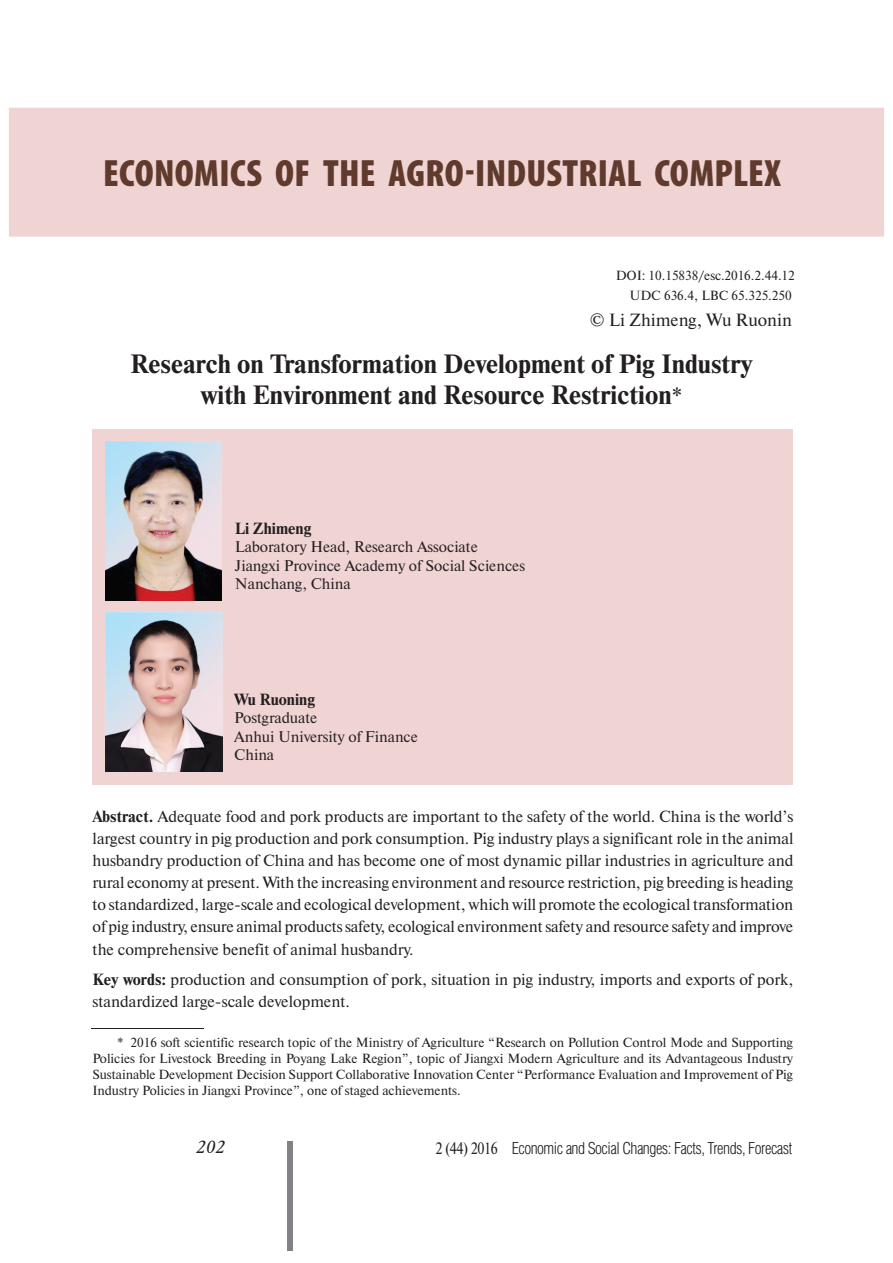
<style>
.page{position:relative;width:893px;height:1263px;background:#fff}
.page>*{position:absolute;margin:0;border:0;box-sizing:border-box;transform-origin:0 0}
.t1{font:900 condensed 38.25px "Myriad Pro";letter-spacing:.01em;color:#5f3a2d}
.t2{font:700 26.4px/31.8px "Newton C";color:#231f20;text-align:center}
.t3{font:17.7px "Newton C";color:#231f20}
.t4{font:italic 17.7px "Academy";color:#231f20}
.t5{font:300 16.65px "Helios Cond";letter-spacing:-.03em;color:#231f20}
.t6{font:16.2px/22px "Newton C";color:#231f20;text-align:justify}
.t7{font:700 16.2px "Newton C";color:#231f20}
.t8{font:15.45px/18.5px "Newton C";color:#231f20}
.t9{font:13.2px/15.9px "Newton C";color:#231f20;text-align:right}
.s1{font-family:"Minion Pro"}
.s2{font-weight:400;font-size:23.55px}
.s3{font-weight:700}
.s4{font-family:"Newton C";font-weight:400}
</style>
<div class="page">
<div style="left:287px;top:1141px;width:6px;height:109px;background:#808285"></div>
<div style="left:92px;top:429px;width:701px;height:355px;background:#f0d4d4"></div>
<hr style="left:92px;top:1028px;width:112px;height:1px;background:#231f20">
<img style="left:105px;top:442px;width:117px;height:158px">
<img style="left:106px;top:613px;width:116px;height:158px">
<div style="left:9px;top:108px;width:875px;height:129px;background:#f0d4d4"></div>
<h1 class="t1" style="left:103px;top:160px;width:679px">ECONOMICS OF THE AGRO-INDUSTRIAL COMPLEX</h1>
<p class="t9" style="left:616px;top:266px;width:181px;line-height:20.1px">DOI: 10.15838/esc<span class="s1">.</span>2016.2.44.12<br>UDC 636.4, LBC 65.325.250</p>
<p class="t3" style="left:590px;top:314px;width:203px">© Li Zhimeng, Wu Ruonin</p>
<h2 class="t2" style="left:130px;top:350px;width:624px">Research on Transformation Development of Pig Industry with Environment and Resource Restriction<span class="s2">*</span></h2>
<p class="t7" style="left:235px;top:522px;width:78px">Li Zhimeng</p>
<p class="t8" style="left:235px;top:539px;width:291px">Laboratory Head, Research Associate<br>Jiangxi Province Academy of Social Sciences<br>Nanchang, China</p>
<p class="t7" style="left:234px;top:693px;width:82px">Wu Ruoning</p>
<p class="t8" style="left:234px;top:710px;width:185px">Postgraduate<br>Anhui University of Finance<br>China</p>
<p class="t6" style="left:93px;top:807px;width:702px"><span class="s3">Abstract.</span> Adequate food and pork products are important to the safety of the world. China is the world’s largest country in pig production and pork consumption. Pig industry plays a significant role in the animal husbandry production of China and has become one of most dynamic pillar industries in agriculture and rural economy at present. With the increasing environment and resource restriction, pig breeding is heading to standardized, large-scale and ecological development, which will promote the ecological transformation of pig industry, ensure animal products safety, ecological environment safety and resource safety and improve the comprehensive benefit of animal husbandry.</p>
<p class="t6" style="left:93px;top:970px;width:702px"><span class="s3">Key words:</span> production and consumption of pork, situation in pig industry, imports and exports of pork, standardized large-scale development.</p>
<p class="t9" style="left:92px;top:1036px;width:702px;text-align:justify;text-indent:25px">* 2016 soft scientific research topic of the Ministry of Agriculture “Research on Pollution Control Mode and Supporting Policies for Livestock Breeding in Poyang Lake Region”, topic of Jiangxi Modern Agriculture and its Advantageous Industry Sustainable Development Decision Support Collaborative Innovation Center “Performance Evaluation and Improvement of Pig Industry Policies in Jiangxi Province”, one of staged achievements.</p>
<p class="t4" style="left:196px;top:1139px;width:30px">202</p>
<p class="t5" style="left:436px;top:1143px;width:358px"><span class="s4">2 (44) 2016</span> Economic and Social Changes: Facts, Trends, Forecast</p>
</div>
